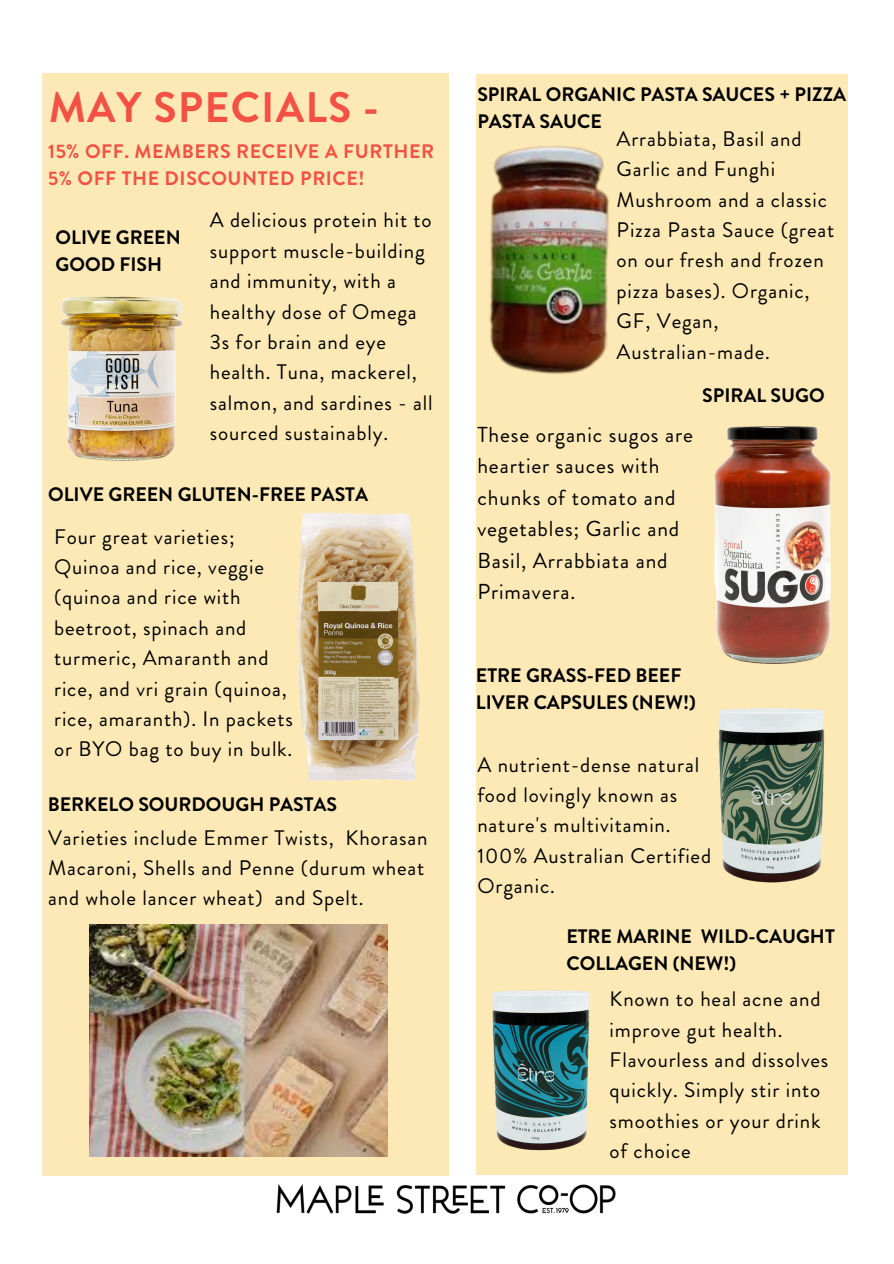
<style>
.page{position:relative;width:894px;height:1264px;background:#fff}
.page>*{position:absolute;margin:0;border:0;box-sizing:border-box;transform-origin:0 0}
.t1{font:700 42.6px "Brandon Grotesque";letter-spacing:.03em;color:#f25143}
.t2{font:21.6px/31.5px "Brandon Grotesque";letter-spacing:.04em;color:#000}
.t3{font:21px/30.3px "Brandon Grotesque";letter-spacing:.04em;color:#000}
.t4{font:700 19.5px/27px "Brandon Grotesque";color:#000}
.t5{font:700 19.5px/27px "Brandon Grotesque";letter-spacing:.03em;color:#f25143}
</style>
<div class="page">
<img style="left:276px;top:1184px;width:172px;height:29px">
<div style="left:42px;top:73px;width:406px;height:1102px;background:#fde9b6"></div>
<div style="left:476px;top:74px;width:371px;height:1100px;background:#fde9b6"></div>
<img style="left:89px;top:924px;width:298px;height:232px">
<img style="left:714px;top:426px;width:116px;height:205px">
<img style="left:60px;top:296px;width:124px;height:165px">
<img style="left:298px;top:501px;width:151px;height:291px">
<img style="left:489px;top:145px;width:121px;height:229px">
<img style="left:716px;top:631px;width:132px;height:323px">
<img style="left:448px;top:927px;width:198px;height:287px">
<h1 class="t1" style="left:49px;top:78px;width:332px">MAY SPECIALS -</h1>
<p class="t5" style="left:48px;top:138px;width:387px">15% OFF. MEMBERS RECEIVE A FURTHER<br>5% OFF THE DISCOUNTED PRICE!</p>
<p class="t4" style="left:56px;top:224px;width:127px">OLIVE GREEN<br>GOOD FISH</p>
<p class="t3" style="left:210px;top:205px;width:224px">A delicious protein hit to support muscle-building and immunity, with a healthy dose of Omega<br>3s for brain and eye health. Tuna, mackerel, salmon, and sardines - all sourced sustainably.</p>
<p class="t4" style="left:48px;top:481px;width:321px">OLIVE GREEN GLUTEN-FREE PASTA</p>
<p class="t3" style="left:54px;top:521px;width:240px">Four great varieties;<br>Quinoa and rice, veggie (quinoa and rice with beetroot, spinach and turmeric, Amaranth and rice, and vri grain (quinoa, rice, amaranth). In packets or BYO bag to buy in bulk.</p>
<p class="t4" style="left:48px;top:790px;width:291px">BERKELO SOURDOUGH PASTAS</p>
<p class="t3" style="left:48px;top:822px;width:380px">Varieties include Emmer Twists, Khorasan<br>Macaroni, Shells and Penne (durum wheat and whole lancer wheat) and Spelt.</p>
<p class="t4" style="left:477px;top:81px;width:370px">SPIRAL ORGANIC PASTA SAUCES + PIZZA<br>PASTA SAUCE</p>
<p class="t3" style="left:616px;top:124px;width:219px">Arrabbiata, Basil and<br>Garlic and Funghi<br>Mushroom and a classic<br>Pizza Pasta Sauce (great on our fresh and frozen pizza bases). Organic,<br>GF, Vegan,<br>Australian-made.</p>
<p class="t2" style="left:477px;top:419px;width:217px">These organic sugos are heartier sauces with chunks of tomato and vegetables; Garlic and<br>Basil, Arrabbiata and<br>Primavera.</p>
<p class="t4" style="left:702px;top:382px;width:124px">SPIRAL SUGO</p>
<p class="t4" style="left:476px;top:662px;width:221px">ETRE GRASS-FED BEEF<br>LIVER CAPSULES (NEW!)</p>
<p class="t3" style="left:477px;top:749px;width:235px">A nutrient-dense natural food lovingly known as nature's multivitamin.<br>100% Australian Certified<br>Organic.</p>
<p class="t4" style="left:566px;top:923px;width:270px">ETRE MARINE WILD-CAUGHT<br>COLLAGEN (NEW!)</p>
<p class="t3" style="left:609px;top:984px;width:220px">Known to heal acne and improve gut health.<br>Flavourless and dissolves quickly. Simply stir into smoothies or your drink of choice</p>
</div>
